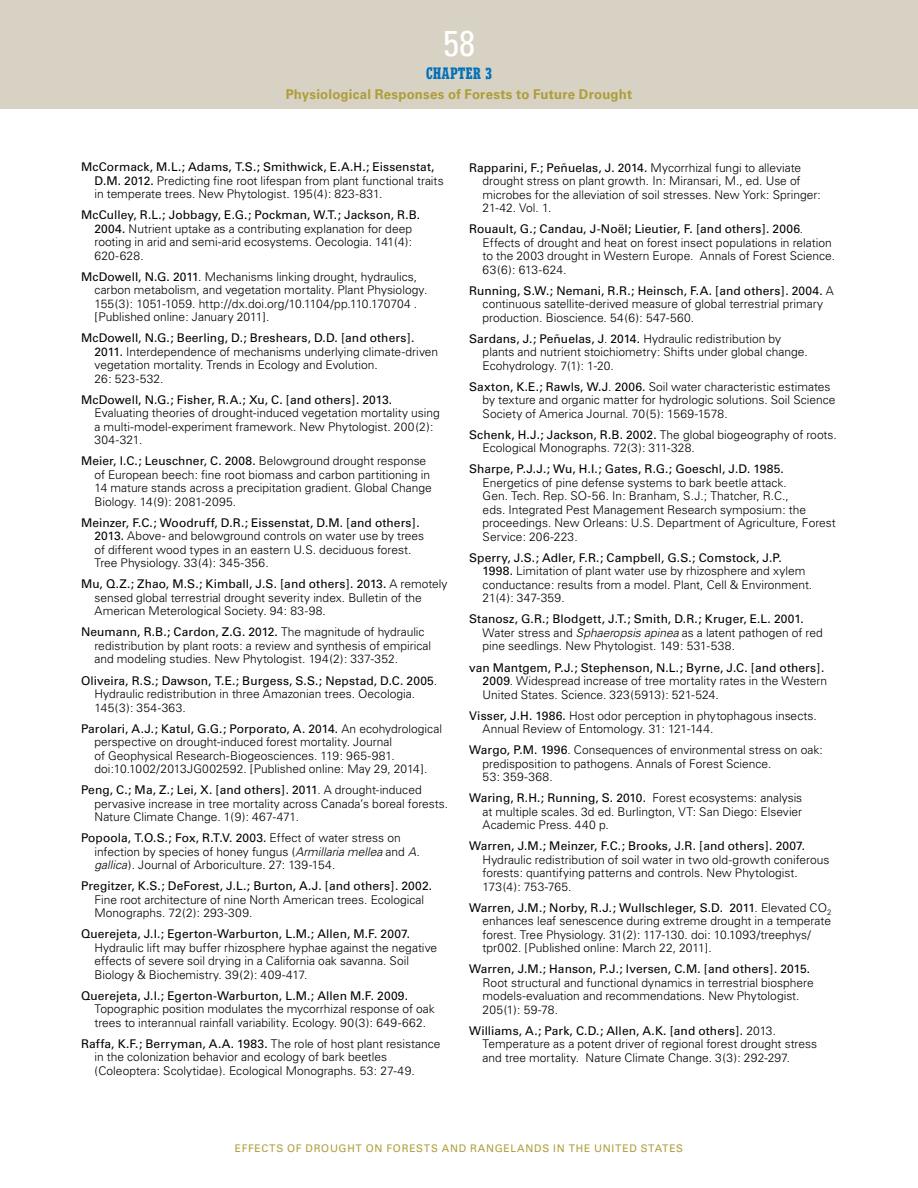
<style>
.page{position:relative;width:918px;height:1188px;background:#fff}
.page>*{position:absolute;margin:0;border:0;box-sizing:border-box;transform-origin:0 0}
.t1{font:condensed 36px "Univers";color:#fff}
.t2{font:16.5px "Cutright WF";color:#0070b9}
.t3{font:700 13.5px "Univers";letter-spacing:.015em;color:#ae9d38}
.litcites{font:300 12px/13.5px "Univers";color:#000}
.t4{font:10.5px "Univers";letter-spacing:.075em;color:#ae9d38}
.s1{font-weight:400}
.s2{font-style:italic}
</style>
<div class="page">
<div style="left:0;top:0;width:918px;height:109px;background:#d8d2c5"></div>
<h1 class="t1" style="left:443px;top:20px;width:33px">58</h1>
<h2 class="t2" style="left:426px;top:65px;width:67px">CHAPTER 3</h2>
<p class="t3" style="left:286px;top:86px;width:348px">Physiological Responses of Forests to Future Drought</p>
<p class="litcites" style="left:94px;top:160px;width:351px;text-indent:-14px"><span class="s1">McCormack, M.L.; Adams, T.S.; Smithwick, E.A.H.; Eissenstat,<br>D.M. 2012.</span> Predicting fine root lifespan from plant functional traits in temperate trees. New Phytologist. 195(4): 823-831.</p>
<p class="litcites" style="left:94px;top:208px;width:327px;text-indent:-14px"><span class="s1">McCulley, R.L.; Jobbagy, E.G.; Pockman, W.T.; Jackson, R.B.<br>2004.</span> Nutrient uptake as a contributing explanation for deep rooting in arid and semi-arid ecosystems. Oecologia. 141(4):<br>620-628.</p>
<p class="litcites" style="left:94px;top:270px;width:334px;text-indent:-14px"><span class="s1">McDowell, N.G. 2011</span>. Mechanisms linking drought, hydraulics, carbon metabolism, and vegetation mortality. Plant Physiology.<br>155(3): 1051-1059. http://dx.doi.org/10.1104/pp.110.170704 . [Published online: January 2011].</p>
<p class="litcites" style="left:94px;top:331px;width:345px;text-indent:-14px"><span class="s1">McDowell, N.G.; Beerling, D.; Breshears, D.D. [and others].<br>2011.</span> Interdependence of mechanisms underlying climate-driven vegetation mortality. Trends in Ecology and Evolution.<br>26: 523-532.</p>
<p class="litcites" style="left:94px;top:393px;width:347px;text-indent:-14px"><span class="s1">McDowell, N.G.; Fisher, R.A.; Xu, C. [and others]. 2013.<br></span>Evaluating theories of drought-induced vegetation mortality using a multi-model-experiment framework. New Phytologist. 200(2):<br>304-321.</p>
<p class="litcites" style="left:94px;top:454px;width:339px;text-indent:-14px"><span class="s1">Meier, I.C.; Leuschner, C. 2008.</span> Belowground drought response of European beech: fine root biomass and carbon partitioning in 14 mature stands across a precipitation gradient. Global Change Biology. 14(9): 2081-2095.</p>
<p class="litcites" style="left:94px;top:516px;width:331px;text-indent:-14px"><span class="s1">Meinzer, F.C.; Woodruff, D.R.; Eissenstat, D.M. [and others].<br>2013.</span> Above- and belowground controls on water use by trees of different wood types in an eastern U.S. deciduous forest.<br>Tree Physiology. 33(4): 345-356.</p>
<p class="litcites" style="left:94px;top:577px;width:355px;text-indent:-14px"><span class="s1">Mu, Q.Z.; Zhao, M.S.; Kimball, J.S. [and others]. 2013.</span> A remotely sensed global terrestrial drought severity index. Bulletin of the<br>American Meterological Society. 94: 83-98.</p>
<p class="litcites" style="left:94px;top:625px;width:338px;text-indent:-14px"><span class="s1">Neumann, R.B.; Cardon, Z.G. 2012.</span> The magnitude of hydraulic redistribution by plant roots: a review and synthesis of empirical and modeling studies. New Phytologist. 194(2): 337-352.</p>
<p class="litcites" style="left:94px;top:674px;width:344px;text-indent:-14px"><span class="s1">Oliveira, R.S.; Dawson, T.E.; Burgess, S.S.; Nepstad, D.C. 2005</span>.<br>Hydraulic redistribution in three Amazonian trees. Oecologia.<br>145(3): 354-363.</p>
<p class="litcites" style="left:94px;top:722px;width:349px;text-indent:-14px"><span class="s1">Parolari, A.J.; Katul, G.G.; Porporato, A. 2014.</span> An ecohydrological perspective on drought-induced forest mortality. Journal<br>of Geophysical Research-Biogeosciences. 119: 965-981. doi:10.1002/2013JG002592. [Published online: May 29, 2014].</p>
<p class="litcites" style="left:94px;top:783px;width:355px;text-indent:-14px"><span class="s1">Peng, C.; Ma, Z.; Lei, X. [and others]. 2011</span>. A drought-induced pervasive increase in tree mortality across Canada’s boreal forests.<br>Nature Climate Change. 1(9): 467-471.</p>
<p class="litcites" style="left:94px;top:831px;width:327px;text-indent:-14px"><span class="s1">Popoola, T.O.S.; Fox, R.T.V. 2003.</span> Effect of water stress on infection by species of honey fungus (<span class="s2">Armillaria mellea</span> and <span class="s2">A. gallica</span>). Journal of Arboriculture. 27: 139-154.</p>
<p class="litcites" style="left:94px;top:879px;width:339px;text-indent:-14px"><span class="s1">Pregitzer, K.S.; DeForest, J.L.; Burton, A.J. [and others]. 2002.<br></span>Fine root architecture of nine North American trees. Ecological<br>Monographs. 72(2): 293-309.</p>
<p class="litcites" style="left:94px;top:927px;width:344px;text-indent:-14px"><span class="s1">Querejeta, J.I.; Egerton-Warburton, L.M.; Allen, M.F. 2007.<br></span>Hydraulic lift may buffer rhizosphere hyphae against the negative effects of severe soil drying in a California oak savanna. Soil Biology &amp; Biochemistry. 39(2): 409-417.</p>
<p class="litcites" style="left:94px;top:989px;width:342px;text-indent:-14px"><span class="s1">Querejeta, J.I.; Egerton-Warburton, L.M.; Allen M.F. 2009.<br></span>Topographic position modulates the mycorrhizal response of oak trees to interannual rainfall variability. Ecology. 90(3): 649-662.</p>
<p class="litcites" style="left:94px;top:1037px;width:348px;text-indent:-14px"><span class="s1">Raffa, K.F.; Berryman, A.A. 1983.</span> The role of host plant resistance in the colonization behavior and ecology of bark beetles (Coleoptera: Scolytidae). Ecological Monographs. 53: 27-49.</p>
<p class="litcites" style="left:483px;top:161px;width:340px;text-indent:-14px"><span class="s1">Rapparini, F.; Peñuelas, J. 2014.</span> Mycorrhizal fungi to alleviate drought stress on plant growth. In: Miransari, M., ed. Use of microbes for the alleviation of soil stresses. New York: Springer:<br>21-42. Vol. 1.</p>
<p class="litcites" style="left:483px;top:222px;width:354px;text-indent:-14px"><span class="s1">Rouault, G.; Candau, J-Noël; Lieutier, F. [and others]. 2006</span>.<br>Effects of drought and heat on forest insect populations in relation to the 2003 drought in Western Europe. Annals of Forest Science.<br>63(6): 613-624.</p>
<p class="litcites" style="left:483px;top:284px;width:353px;text-indent:-14px"><span class="s1">Running, S.W.; Nemani, R.R.; Heinsch, F.A. [and others]. 2004.</span> A continuous satellite-derived measure of global terrestrial primary production. Bioscience. 54(6): 547-560.</p>
<p class="litcites" style="left:483px;top:332px;width:327px;text-indent:-14px"><span class="s1">Sardans, J.; Peñuelas, J</span>. <span class="s1">2014.</span> Hydraulic redistribution by plants and nutrient stoichiometry: Shifts under global change.<br>Ecohydrology. 7(1): 1-20.</p>
<p class="litcites" style="left:483px;top:380px;width:354px;text-indent:-14px"><span class="s1">Saxton, K.E.; Rawls, W.J</span>. <span class="s1">2006.</span> Soil water characteristic estimates by texture and organic matter for hydrologic solutions. Soil Science<br>Society of America Journal. 70(5): 1569-1578.</p>
<p class="litcites" style="left:483px;top:428px;width:356px;text-indent:-14px"><span class="s1">Schenk, H.J.; Jackson, R.B. 2002.</span> The global biogeography of roots.<br>Ecological Monographs. 72(3): 311-328.</p>
<p class="litcites" style="left:483px;top:462px;width:355px;text-indent:-14px"><span class="s1">Sharpe, P.J.J.; Wu, H.I.; Gates, R.G.; Goeschl, J.D. 1985.<br></span>Energetics of pine defense systems to bark beetle attack.<br>Gen. Tech. Rep. SO-56. In: Branham, S.J.; Thatcher, R.C.,<br>eds. Integrated Pest Management Research symposium: the proceedings. New Orleans: U.S. Department of Agriculture, Forest Service: 206-223.</p>
<p class="litcites" style="left:483px;top:551px;width:331px;text-indent:-14px"><span class="s1">Sperry, J.S.; Adler, F.R.; Campbell, G.S.; Comstock, J.P.<br>1998.</span> Limitation of plant water use by rhizosphere and xylem conductance: results from a model. Plant, Cell &amp; Environment.<br>21(4): 347-359.</p>
<p class="litcites" style="left:483px;top:613px;width:342px;text-indent:-14px"><span class="s1">Stanosz, G.R.; Blodgett, J.T.; Smith, D.R.; Kruger, E.L. 2001.<br></span>Water stress and <span class="s2">Sphaeropsis apinea</span> as a latent pathogen of red pine seedlings. New Phytologist. 149: 531-538.</p>
<p class="litcites" style="left:483px;top:661px;width:346px;text-indent:-14px"><span class="s1">van Mantgem, P.J.; Stephenson, N.L.; Byrne, J.C. [and others].<br>2009</span>. Widespread increase of tree mortality rates in the Western<br>United States. Science. 323(5913): 521-524.</p>
<p class="litcites" style="left:483px;top:709px;width:336px;text-indent:-14px"><span class="s1">Visser, J.H. 1986.</span> Host odor perception in phytophagous insects.<br>Annual Review of Entomology. 31: 121-144.</p>
<p class="litcites" style="left:483px;top:743px;width:342px;text-indent:-14px"><span class="s1">Wargo, P.M. 1996</span>. Consequences of environmental stress on oak: predisposition to pathogens. Annals of Forest Science.<br>53: 359-368.</p>
<p class="litcites" style="left:483px;top:791px;width:321px;text-align:justify;text-indent:-14px"><span class="s1">Waring, R.H.; Running, S. 2010.</span> Forest ecosystems: analysis at multiple scales. 3d ed. Burlington, VT: San Diego: Elsevier Academic Press. 440 p.</p>
<p class="litcites" style="left:483px;top:839px;width:348px;text-indent:-14px"><span class="s1">Warren, J.M.; Meinzer, F.C.; Brooks, J.R. [and others]. 2007.<br></span>Hydraulic redistribution of soil water in two old-growth coniferous forests: quantifying patterns and controls. New Phytologist.<br>173(4): 753-765.</p>
<p class="litcites" style="left:483px;top:901px;width:350px;text-indent:-14px"><span class="s1">Warren, J.M.; Norby, R.J.; Wullschleger, S.D. 2011</span>. Elevated CO<sub>2 </sub>enhances leaf senescence during extreme drought in a temperate forest. Tree Physiology. 31(2): 117-130. doi: 10.1093/treephys/ tpr002. [Published online: March 22, 2011].</p>
<p class="litcites" style="left:483px;top:962px;width:333px;text-indent:-14px"><span class="s1">Warren, J.M.; Hanson, P.J.; Iversen, C.M. [and others]. 2015.<br></span>Root structural and functional dynamics in terrestrial biosphere models-evaluation and recommendations. New Phytologist.<br>205(1): 59-78.</p>
<p class="litcites" style="left:483px;top:1024px;width:336px;text-indent:-14px"><span class="s1">Williams, A.; Park, C.D.; Allen, A.K. [and others].</span> 2013.<br>Temperature as a potent driver of regional forest drought stress and tree mortality. Nature Climate Change. 3(3): 292-297.</p>
<p class="t4" style="left:235px;top:1142px;width:450px">EFFECTS OF DROUGHT ON FORESTS AND RANGELANDS IN THE UNITED STATES</p>
</div>
